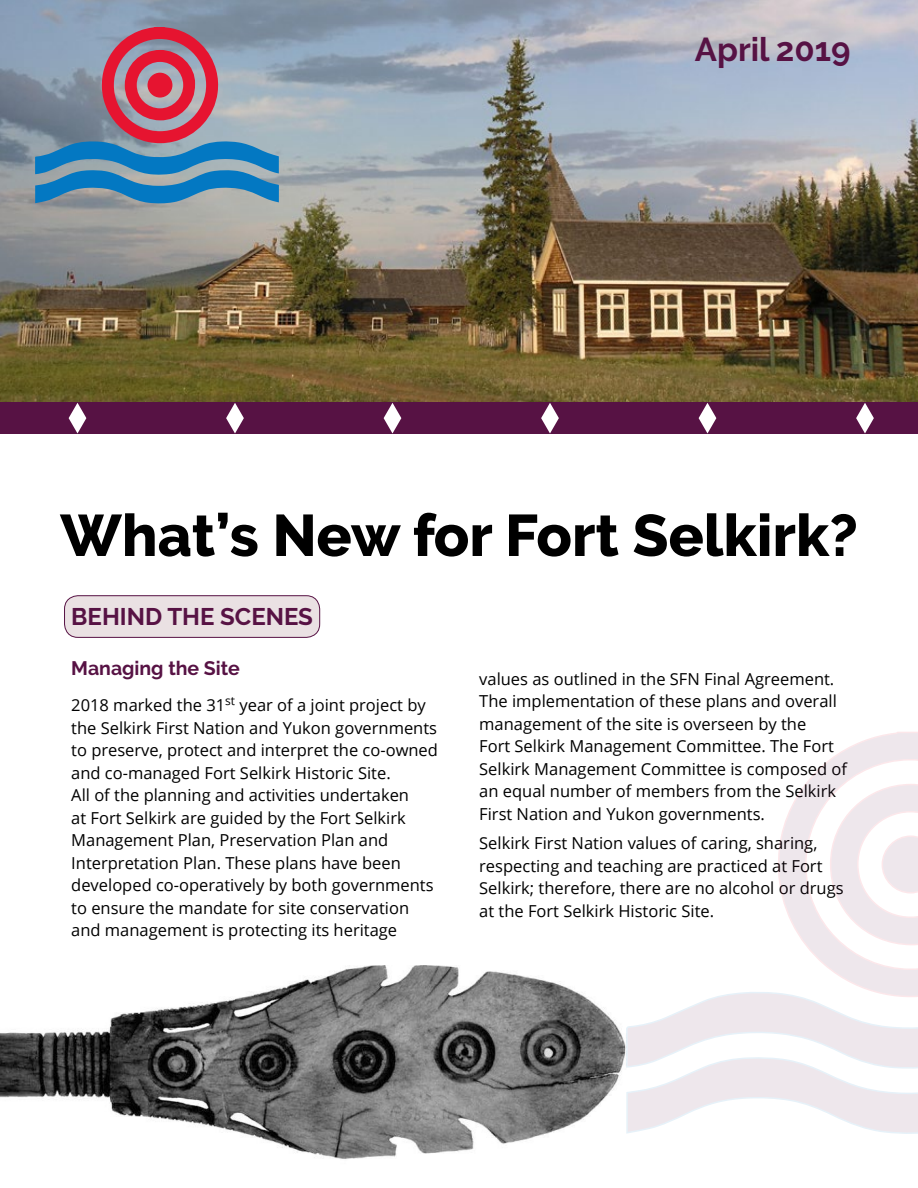
<style>
.page{position:relative;width:918px;height:1188px;background:#fff}
.page>*{position:absolute;margin:0;border:0;box-sizing:border-box;transform-origin:0 0}
.t1{font:800 58.5px "Raleway";color:#000}
.t2{font:700 33px "Raleway";color:#571244}
.t3{font:700 24px "Raleway";color:#571244}
.t4{font:700 19.5px "Raleway";color:#571244}
.t5{font:16.5px/22.5px "Open Sans";color:#000}
</style>
<div class="page">
<img style="left:0;top:0;width:918px;height:402px">
<svg style="left:35px;top:27px;width:244px;height:177px;background:#8486a0"></svg>
<div style="left:147px;top:73px;width:25px;height:25px;background:#e61430;border-radius:50%"></div>
<div style="left:65px;top:596px;width:255px;height:41px;background:#eae1e3;border-radius:14px"></div>
<div style="left:64px;top:595px;width:256px;height:43px;border:1px solid #571244;border-radius:14px"></div>
<img style="left:0;top:965px;width:625px;height:194px">
<div style="left:0;top:402px;width:918px;height:32px;background:#571244"></div>
<svg style="left:226px;top:403px;width:18px;height:30px"></svg>
<svg style="left:69px;top:403px;width:17px;height:30px"></svg>
<svg style="left:384px;top:403px;width:17px;height:30px"></svg>
<svg style="left:541px;top:403px;width:18px;height:30px"></svg>
<svg style="left:699px;top:403px;width:17px;height:30px"></svg>
<svg style="left:856px;top:403px;width:18px;height:30px"></svg>
<svg style="left:625px;top:732px;width:293px;height:402px"></svg>
<h2 class="t2" style="left:695px;top:31px;width:157px">April 2019</h2>
<h1 class="t1" style="left:60px;top:502px;width:799px">What’s New for Fort Selkirk?</h1>
<h3 class="t3" style="left:71px;top:603px;width:243px">BEHIND THE SCENES</h3>
<p class="t4" style="left:71px;top:657px;width:170px">Managing the Site</p>
<p class="t5" style="left:71px;top:694px;width:368px">2018 marked the 31<sup>st</sup> year of a joint project by the Selkirk First Nation and Yukon governments to preserve, protect and interpret the co-owned and co-managed Fort Selkirk Historic Site.<br>All of the planning and activities undertaken<br>at Fort Selkirk are guided by the Fort Selkirk Management Plan, Preservation Plan and Interpretation Plan. These plans have been developed co-operatively by both governments to ensure the mandate for site conservation and management is protecting its heritage</p>
<p class="t5" style="left:479px;top:667px;width:369px">values as outlined in the SFN Final Agreement.<br>The implementation of these plans and overall management of the site is overseen by the<br>Fort Selkirk Management Committee. The Fort Selkirk Management Committee is composed of an equal number of members from the Selkirk First Nation and Yukon governments.</p>
<p class="t5" style="left:479px;top:831px;width:366px">Selkirk First Nation values of caring, sharing, respecting and teaching are practiced at Fort Selkirk; therefore, there are no alcohol or drugs at the Fort Selkirk Historic Site.</p>
</div>
